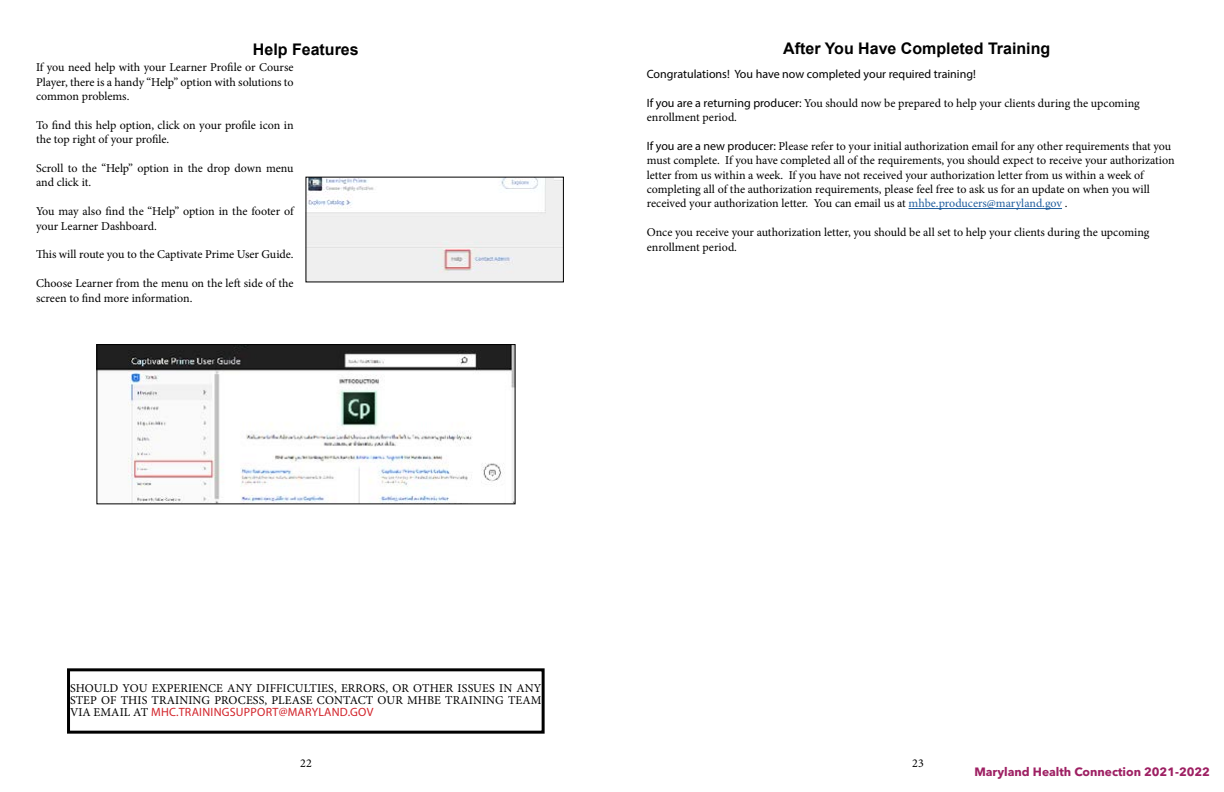
<style>
.page{position:relative;width:1224px;height:792px;background:#fff}
.page>*{position:absolute;margin:0;border:0;box-sizing:border-box;transform-origin:0 0}
.t1{font:700 16px "Arial";color:#000}
.t2{font:12px/14.4px "Minion Pro";color:#000}
.t3{font:12px "Myriad Pro";color:#000}
.t4{font:12px "Myriad Pro";letter-spacing:.02em;color:#d2232a}
.t5{font:700 12px "Avenir Next LT Pro";color:#9e2063}
.s1{font-family:"Myriad Pro"}
.s2{color:#215e9e}
.s3{font-family:"Minion Pro";color:#000}
</style>
<div class="page">
<div style="left:67px;top:668px;width:478px;height:66px;border:3px solid #000"></div>
<img style="left:308px;top:179px;width:254px;height:101px">
<img style="left:99px;top:346px;width:414px;height:156px">
<div style="left:97px;top:344px;width:418px;height:160px;border:1px solid #000"></div>
<hr style="left:909px;top:208px;width:153px;height:1px;background:#215e9e">
<h1 class="t1" style="left:253px;top:38px;width:107px">Help Features</h1>
<p class="t2" style="left:36px;top:60px;width:259px;text-align:justify">If you need help with your Learner Profile or Course Player, there is a handy “Help” option with solutions to common problems.</p>
<p class="t2" style="left:36px;top:118px;width:259px">To find this help option, click on your profile icon in the top right of your profile.</p>
<p class="t2" style="left:36px;top:161px;width:259px">Scroll to the “Help” option in the drop down menu and click it.</p>
<p class="t2" style="left:36px;top:204px;width:259px">You may also find the “Help” option in the footer of your Learner Dashboard.</p>
<p class="t2" style="left:36px;top:247px;width:259px">This will route you to the Captivate Prime User Guide.</p>
<p class="t2" style="left:36px;top:276px;width:259px">Choose Learner from the menu on the left side of the screen to find more information.</p>
<h1 class="t1" style="left:783px;top:37px;width:269px">After You Have Completed Training</h1>
<p class="t3" style="left:647px;top:66px;width:331px">Congratulations! You have now completed your required training!</p>
<p class="t2" style="left:647px;top:96px;width:494px"><span class="s1">If you are a returning producer:</span> You should now be prepared to help your clients during the upcoming enrollment period.</p>
<p class="t2" style="left:647px;top:139px;width:529px"><span class="s1">If you are a new producer:</span> Please refer to your initial authorization email for any other requirements that you must complete. If you have completed all of the requirements, you should expect to receive your authorization letter from us within a week. If you have not received your authorization letter from us within a week of completing all of the authorization requirements, please feel free to ask us for an update on when you will received your authorization letter. You can email us at <span class="s2">mhbe.producers@maryland.gov</span> .</p>
<p class="t2" style="left:647px;top:225px;width:504px">Once you receive your authorization letter, you should be all set to help your clients during the upcoming enrollment period.</p>
<p class="t2" style="left:70px;top:682px;width:473px;line-height:12px">SHOULD YOU EXPERIENCE ANY DIFFICULTIES, ERRORS, OR OTHER ISSUES IN ANY<br>STEP OF THIS TRAINING PROCESS, PLEASE CONTACT OUR MHBE TRAINING TEAM</p>
<p class="t4" style="left:70px;top:705px;width:305px"><span class="s3">VIA EMAIL AT</span> MHC.TRAININGSUPPORT@MARYLAND.GOV</p>
<p class="t2" style="left:300px;top:756px;width:13px">22</p>
<p class="t2" style="left:912px;top:756px;width:13px">23</p>
<p class="t5" style="left:974px;top:764px;width:237px">Maryland Health Connection 2021-2022</p>
</div>
